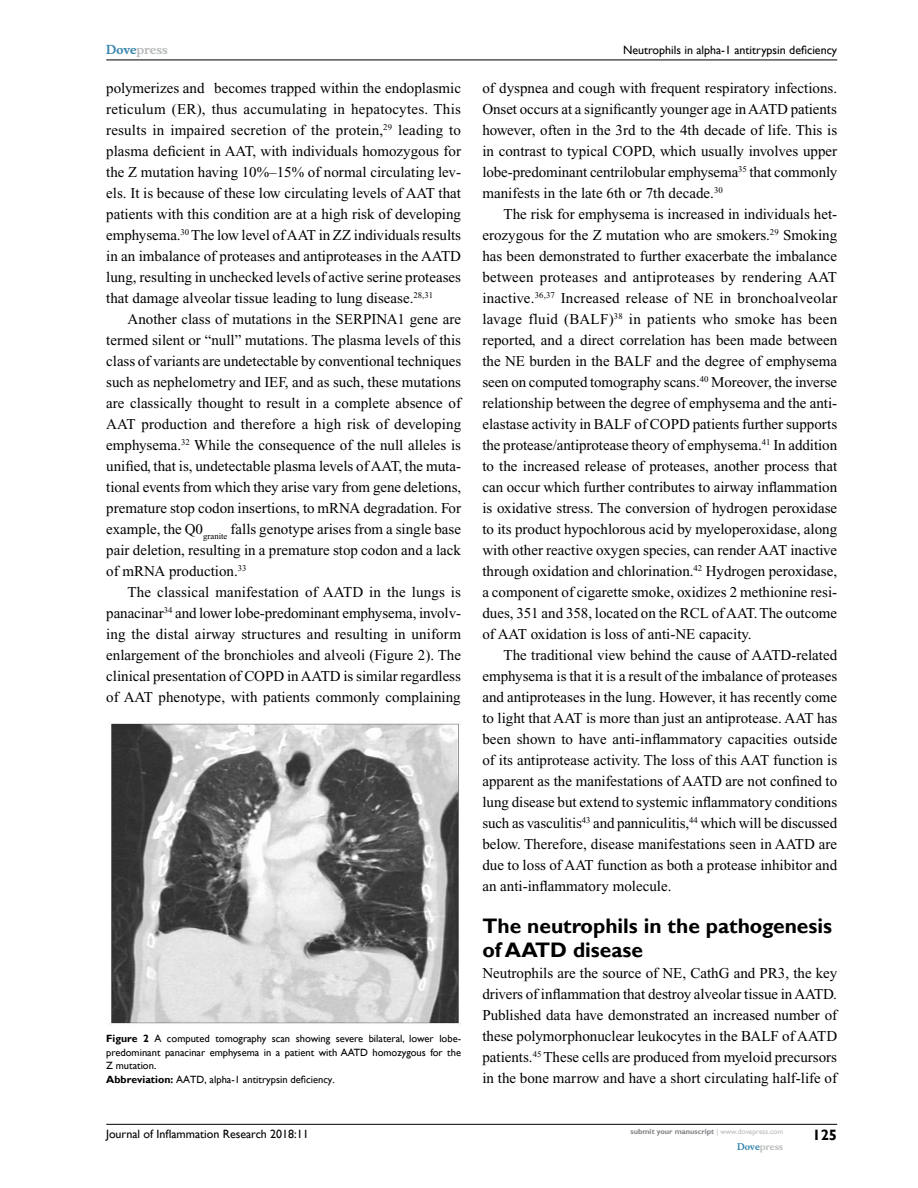
<style>
.page{position:relative;width:918px;height:1188px;background:#fff}
.page>*{position:absolute;margin:0;border:0;box-sizing:border-box;transform-origin:0 0}
.t1{font:700 21px/24px "Gill Sans";color:#000}
.t2{font:15px/21px "Times New Roman";color:#000;text-align:justify}
.t3{font:700 15px "Gill Sans";color:#000}
.t4{font:12px "Gill Sans";color:#000}
.t5{font:700 12px "Musee";color:#b8babc}
.t6{font:10.5px/13.5px "Gill Sans";color:#000}
.t7{font:700 9px "Musee";color:#b8babc}
.t8{font:700 7.5px "Gill Sans";color:#808285}
.s1{color:#3785ad}
.s2{font-weight:700}
.s3{font-weight:400;color:#b8babc}
</style>
<div class="page">
<hr style="left:106px;top:1124px;width:731px;height:1px;background:#000">
<hr style="left:106px;top:60px;width:731px;height:1px;background:#000">
<img style="left:111px;top:723px;width:348px;height:301px">
<p class="t5" style="left:106px;top:43px;width:63px"><span class="s1">Dove</span>press</p>
<p class="t2" style="left:106px;top:77px;width:356px">polymerizes and becomes trapped within the endoplasmic reticulum (ER), thus accumulating in hepatocytes. This results in impaired secretion of the protein,<sup>29</sup> leading to plasma deficient in AAT, with individuals homozygous for the Z mutation having 10%–15% of normal circulating lev&shy;els. It is because of these low circulating levels of AAT that patients with this condition are at a high risk of developing emphysema.<sup>30</sup> The low level of AAT in ZZ individuals results in an imbalance of proteases and antiproteases in the AATD lung, resulting in unchecked levels of active serine proteases that damage alveolar tissue leading to lung disease.<sup>28,31</sup></p>
<p class="t2" style="left:106px;top:308px;width:356px;text-indent:21px">Another class of mutations in the SERPINA1 gene are termed silent or “null” mutations. The plasma levels of this class of variants are undetectable by conventional techniques such as nephelometry and IEF, and as such, these mutations are classically thought to result in a complete absence of AAT production and therefore a high risk of developing emphysema.<sup>32</sup> While the consequence of the null alleles is unified, that is, undetectable plasma levels of AAT, the muta&shy;tional events from which they arise vary from gene deletions, premature stop codon insertions, to mRNA degradation. For example, the Q0<sub>granite</sub> falls genotype arises from a single base pair deletion, resulting in a premature stop codon and a lack of mRNA production.<sup>33</sup></p>
<p class="t2" style="left:106px;top:581px;width:356px;text-indent:21px">The classical manifestation of AATD in the lungs is panacinar<sup>34</sup> and lower lobe-predominant emphysema, involv&shy;ing the distal airway structures and resulting in uniform enlargement of the bronchioles and alveoli (Figure 2). The clinical presentation of COPD in AATD is similar regardless of AAT phenotype, with patients commonly complaining</p>
<p class="t6" style="left:106px;top:1032px;width:356px"><span class="s2">Figure 2</span> A computed tomography scan showing severe bilateral, lower lobe&shy;predominant panacinar emphysema in a patient with AATD homozygous for the Z mutation.<br><span class="s2">Abbreviation:</span> AATD, alpha-1 antitrypsin deficiency.</p>
<p class="t4" style="left:623px;top:43px;width:216px">Neutrophils in alpha-1 antitrypsin deficiency</p>
<p class="t2" style="left:482px;top:77px;width:356px">of dyspnea and cough with frequent respiratory infections.<br>Onset occurs at a significantly younger age in AATD patients however, often in the 3rd to the 4th decade of life. This is in contrast to typical COPD, which usually involves upper lobe-predominant centrilobular emphysema<sup>35</sup> that commonly manifests in the late 6th or 7th decade.<sup>30</sup></p>
<p class="t2" style="left:482px;top:203px;width:357px;text-indent:21px">The risk for emphysema is increased in individuals het&shy;erozygous for the Z mutation who are smokers.<sup>29</sup> Smoking has been demonstrated to further exacerbate the imbalance between proteases and antiproteases by rendering AAT inactive.<sup>36,37</sup> Increased release of NE in bronchoalveolar lavage fluid (BALF)<sup>38</sup> in patients who smoke has been reported, and a direct correlation has been made between the NE burden in the BALF and the degree of emphysema seen on computed tomography scans.<sup>40</sup> Moreover, the inverse relationship between the degree of emphysema and the anti&shy;elastase activity in BALF of COPD patients further supports the protease/antiprotease theory of emphysema.<sup>41</sup> In addition to the increased release of proteases, another process that can occur which further contributes to airway inflammation is oxidative stress. The conversion of hydrogen peroxidase to its product hypochlorous acid by myeloperoxidase, along with other reactive oxygen species, can render AAT inactive through oxidation and chlorination.<sup>42</sup> Hydrogen peroxidase, a component of cigarette smoke, oxidizes 2 methionine resi&shy;dues, 351 and 358, located on the RCL of AAT. The outcome of AAT oxidation is loss of anti-NE capacity.</p>
<p class="t2" style="left:482px;top:644px;width:356px;text-indent:21px">The traditional view behind the cause of AATD-related emphysema is that it is a result of the imbalance of proteases and antiproteases in the lung. However, it has recently come to light that AAT is more than just an antiprotease. AAT has been shown to have anti-inflammatory capacities outside of its antiprotease activity. The loss of this AAT function is apparent as the manifestations of AATD are not confined to lung disease but extend to systemic inflammatory conditions such as vasculitis<sup>43</sup> and panniculitis,<sup>44</sup> which will be discussed below. Therefore, disease manifestations seen in AATD are due to loss of AAT function as both a protease inhibitor and an anti-inflammatory molecule.</p>
<h1 class="t1" style="left:482px;top:914px;width:351px">The neutrophils in the pathogenesis of AATD disease</h1>
<p class="t2" style="left:482px;top:962px;width:356px">Neutrophils are the source of NE, CathG and PR3, the key drivers of inflammation that destroy alveolar tissue in AATD.<br>Published data have demonstrated an increased number of these polymorphonuclear leukocytes in the BALF of AATD patients.<sup>45</sup> These cells are produced from myeloid precursors in the bone marrow and have a short circulating half-life of</p>
<p class="t4" style="left:106px;top:1127px;width:204px">Journal of Inflammation Research 2018:11</p>
<p class="t8" style="left:631px;top:1127px;width:154px">submit your manuscript <span class="s3">| www.dovepress.com</span></p>
<p class="t7" style="left:737px;top:1141px;width:48px"><span class="s1">Dove</span>press</p>
<p class="t3" style="left:812px;top:1126px;width:26px">125</p>
</div>
